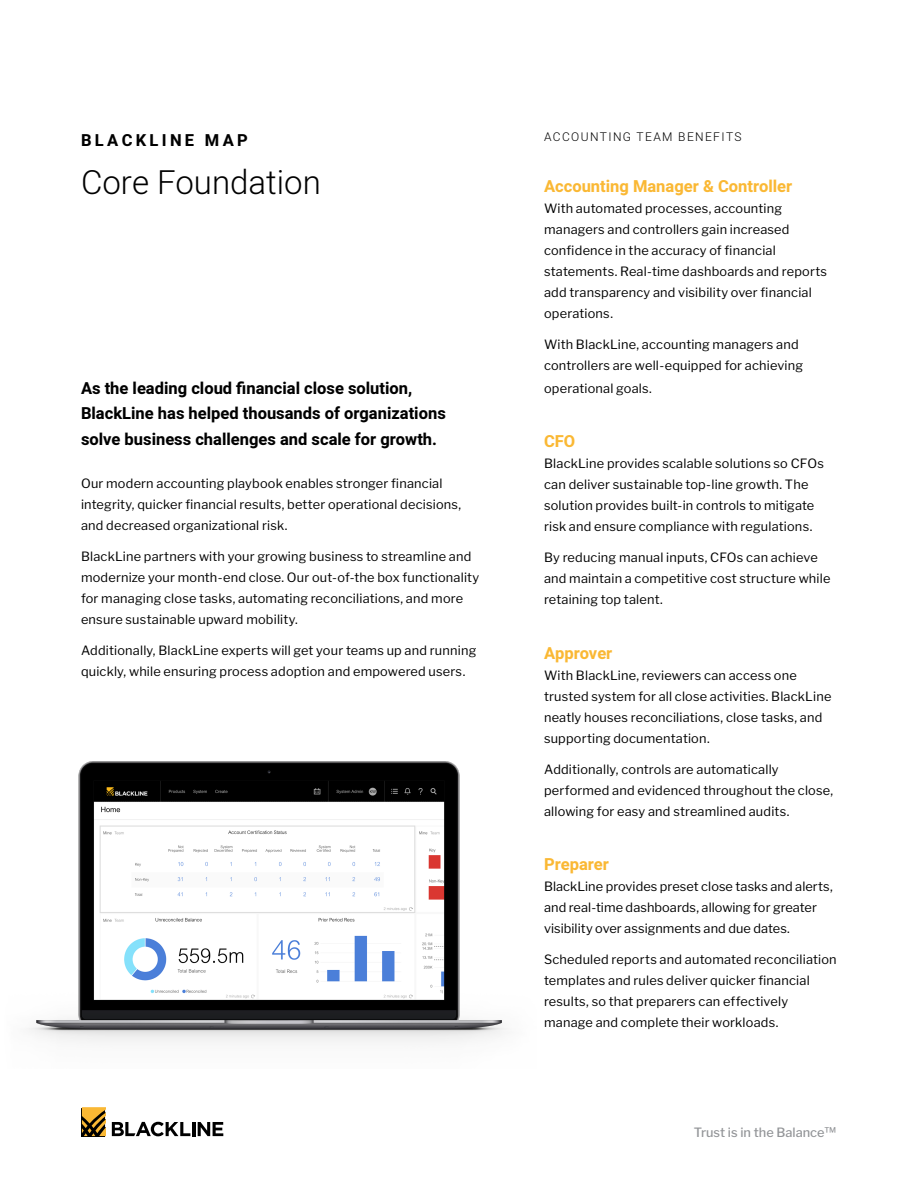
<style>
.page{position:relative;width:918px;height:1188px;background:#fff}
.page>*{position:absolute;margin:0;border:0;box-sizing:border-box;transform-origin:0 0}
.t1{font:300 33px "Heebo";color:#000}
.t2{font:700 16.5px/25.5px "Heebo";color:#000}
.t3{font:700 16.5px "Heebo";color:#fab834}
.t4{font:700 16.5px "Heebo";letter-spacing:.2em;color:#000}
.t5{font:12.75px/21px "Libre Franklin";letter-spacing:.015em;color:#000}
.t6{font:500 12.75px "Libre Franklin";color:#939598}
.t7{font:300 12px "Heebo";letter-spacing:.115em;color:#000}
.s1{font-size:12px}
</style>
<div class="page">
<hr style="left:192px;top:1122px;width:3px;height:14px;background:#000">
<svg style="left:198px;top:1122px;width:25px;height:14px"></svg>
<svg style="left:112px;top:1122px;width:78px;height:14px"></svg>
<svg style="left:81px;top:1107px;width:25px;height:30px"></svg>
<img style="left:29px;top:761px;width:478px;height:281px">
<p class="t7" style="left:544px;top:129px;width:199px">ACCOUNTING TEAM BENEFITS</p>
<p class="t4" style="left:81px;top:129px;width:168px">BLACKLINE MAP</p>
<h1 class="t1" style="left:81px;top:159px;width:241px">Core Foundation</h1>
<p class="t3" style="left:544px;top:175px;width:250px">Accounting Manager &amp; Controller</p>
<p class="t5" style="left:544px;top:198px;width:285px">With automated processes, accounting managers and controllers gain increased confidence in the accuracy of financial statements. Real-time dashboards and reports add transparency and visibility over financial operations.</p>
<p class="t5" style="left:544px;top:334px;width:261px">With BlackLine, accounting managers and controllers are well-equipped for achieving</p>
<p class="t5" style="left:544px;top:378px;width:109px">operational goals.</p>
<p class="t2" style="left:81px;top:376px;width:366px">As the leading cloud financial close solution,<br>BlackLine has helped thousands of organizations solve business challenges and scale for growth.</p>
<p class="t5" style="left:81px;top:473px;width:382px">Our modern accounting playbook enables stronger financial integrity, quicker financial results, better operational decisions, and decreased organizational risk.</p>
<p class="t5" style="left:81px;top:546px;width:400px">BlackLine partners with your growing business to streamline and modernize your month-end close. Our out-of-the box functionality for managing close tasks, automating reconciliations, and more ensure sustainable upward mobility.</p>
<p class="t5" style="left:81px;top:640px;width:397px">Additionally, BlackLine experts will get your teams up and running quickly, while ensuring process adoption and empowered users.</p>
<p class="t3" style="left:544px;top:430px;width:33px">CFO</p>
<p class="t5" style="left:544px;top:453px;width:281px">BlackLine provides scalable solutions so CFOs can deliver sustainable top-line growth. The solution provides built-in controls to mitigate risk and ensure compliance with regulations.</p>
<p class="t5" style="left:544px;top:547px;width:288px">By reducing manual inputs, CFOs can achieve and maintain a competitive cost structure while retaining top talent.</p>
<p class="t3" style="left:544px;top:642px;width:70px">Approver</p>
<p class="t5" style="left:544px;top:665px;width:289px">With BlackLine, reviewers can access one trusted system for all close activities. BlackLine neatly houses reconciliations, close tasks, and supporting documentation.</p>
<p class="t5" style="left:544px;top:758px;width:291px">Additionally, controls are automatically performed and evidenced throughout the close, allowing for easy and streamlined audits.</p>
<p class="t3" style="left:544px;top:853px;width:66px">Preparer</p>
<p class="t5" style="left:544px;top:876px;width:290px">BlackLine provides preset close tasks and alerts, and real-time dashboards, allowing for greater visibility over assignments and due dates.</p>
<p class="t5" style="left:544px;top:949px;width:294px">Scheduled reports and automated reconciliation templates and rules deliver quicker financial results, so that preparers can effectively manage and complete their workloads.</p>
<p class="t6" style="left:694px;top:1125px;width:144px">Trust is in the Balance<span class="s1">™</span></p>
</div>
